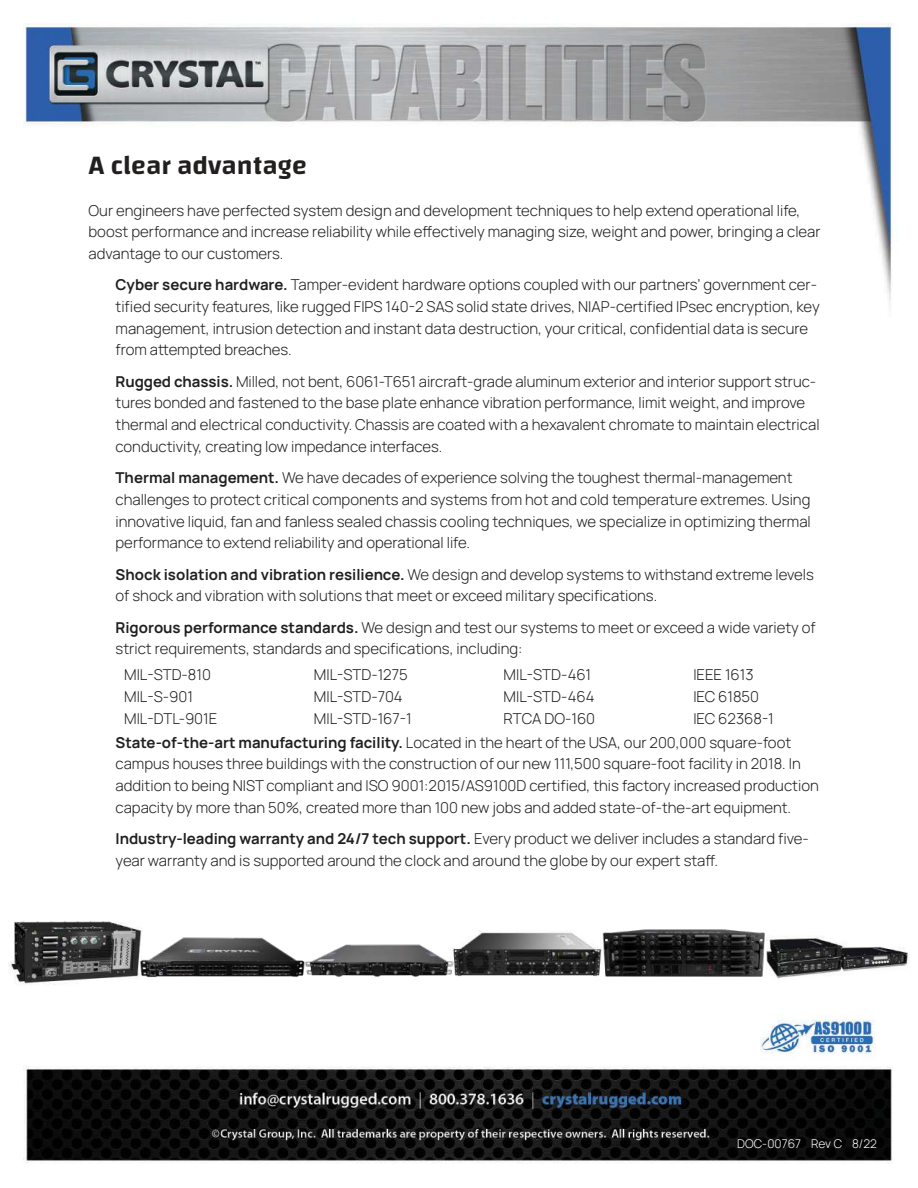
<style>
.page{position:relative;width:918px;height:1188px;background:#fff}
.page>*{position:absolute;margin:0;border:0;box-sizing:border-box;transform-origin:0 0}
.t1{font:600 27px "Changa";letter-spacing:.005em;color:#221f1f}
.t2{font:300 15px/21.8px "Manrope";color:#221f1f}
.t3{font:300 12px "Manrope";letter-spacing:.005em;color:#fff}
.s1{font-weight:700}
</style>
<div class="page">
<img style="left:8px;top:23px;width:902px;height:1140px">
<img style="left:469px;top:918px;width:133px;height:86px">
<img style="left:292px;top:909px;width:177px;height:118px">
<img style="left:600px;top:914px;width:167px;height:84px">
<img style="left:9px;top:916px;width:134px;height:75px">
<img style="left:137px;top:935px;width:170px;height:45px">
<img style="left:767px;top:935px;width:142px;height:44px">
<h1 class="t1" style="left:89px;top:155px;width:220px">A clear advantage</h1>
<p class="t2" style="left:89px;top:201px;width:734px">Our engineers have perfected system design and development techniques to help extend operational life, boost performance and increase reliability while effectively managing size, weight and power, bringing a clear advantage to our customers.</p>
<p class="t2" style="left:116px;top:276px;width:706px"><span class="s1">Cyber secure hardware.</span> Tamper-evident hardware options coupled with our partners’ government cer&shy;tified security features, like rugged FIPS 140-2 SAS solid state drives, NIAP-certified IPsec encryption, key management, intrusion detection and instant data destruction, your critical, confidential data is secure from attempted breaches.</p>
<p class="t2" style="left:116px;top:370px;width:706px"><span class="s1">Rugged chassis.</span> Milled, not bent, 6061-T651 aircraft-grade aluminum exterior and interior support struc&shy;tures bonded and fastened to the base plate enhance vibration performance, limit weight, and improve thermal and electrical conductivity. Chassis are coated with a hexavalent chromate to maintain electrical conductivity, creating low impedance interfaces.</p>
<p class="t2" style="left:116px;top:469px;width:697px"><span class="s1">Thermal management.</span> We have decades of experience solving the toughest thermal-management challenges to protect critical components and systems from hot and cold temperature extremes. Using innovative liquid, fan and fanless sealed chassis cooling techniques, we specialize in optimizing thermal performance to extend reliability and operational life.</p>
<p class="t2" style="left:116px;top:565px;width:700px"><span class="s1">Shock isolation and vibration resilience.</span> We design and develop systems to withstand extreme levels of shock and vibration with solutions that meet or exceed military specifications.</p>
<p class="t2" style="left:116px;top:618px;width:702px"><span class="s1">Rigorous performance standards.</span> We design and test our systems to meet or exceed a wide variety of strict requirements, standards and specifications, including:</p>
<p class="t2" style="left:124px;top:663px;width:95px">MIL-STD-810<br>MIL-S-901<br>MIL-DTL-901E</p>
<p class="t2" style="left:314px;top:663px;width:99px">MIL-STD-1275<br>MIL-STD-704<br>MIL-STD-167-1</p>
<p class="t2" style="left:504px;top:663px;width:93px">MIL-STD-461<br>MIL-STD-464<br>RTCA DO-160</p>
<p class="t2" style="left:693px;top:663px;width:82px">IEEE 1613<br>IEC 61850<br>IEC 62368-1</p>
<p class="t2" style="left:116px;top:731px;width:705px"><span class="s1">State-of-the-art manufacturing facility.</span> Located in the heart of the USA, our 200,000 square-foot campus houses three buildings with the construction of our new 111,500 square-foot facility in 2018. In addition to being NIST compliant and ISO 9001:2015/AS9100D certified, this factory increased production capacity by more than 50%, created more than 100 new jobs and added state-of-the-art equipment.</p>
<p class="t2" style="left:116px;top:827px;width:695px"><span class="s1">Industry-leading warranty and 24/7 tech support.</span> Every product we deliver includes a standard five&shy;year warranty and is supported around the clock and around the globe by our expert staff.</p>
<p class="t3" style="left:737px;top:1135px;width:141px">DOC-00767 Rev C 8/22</p>
</div>
